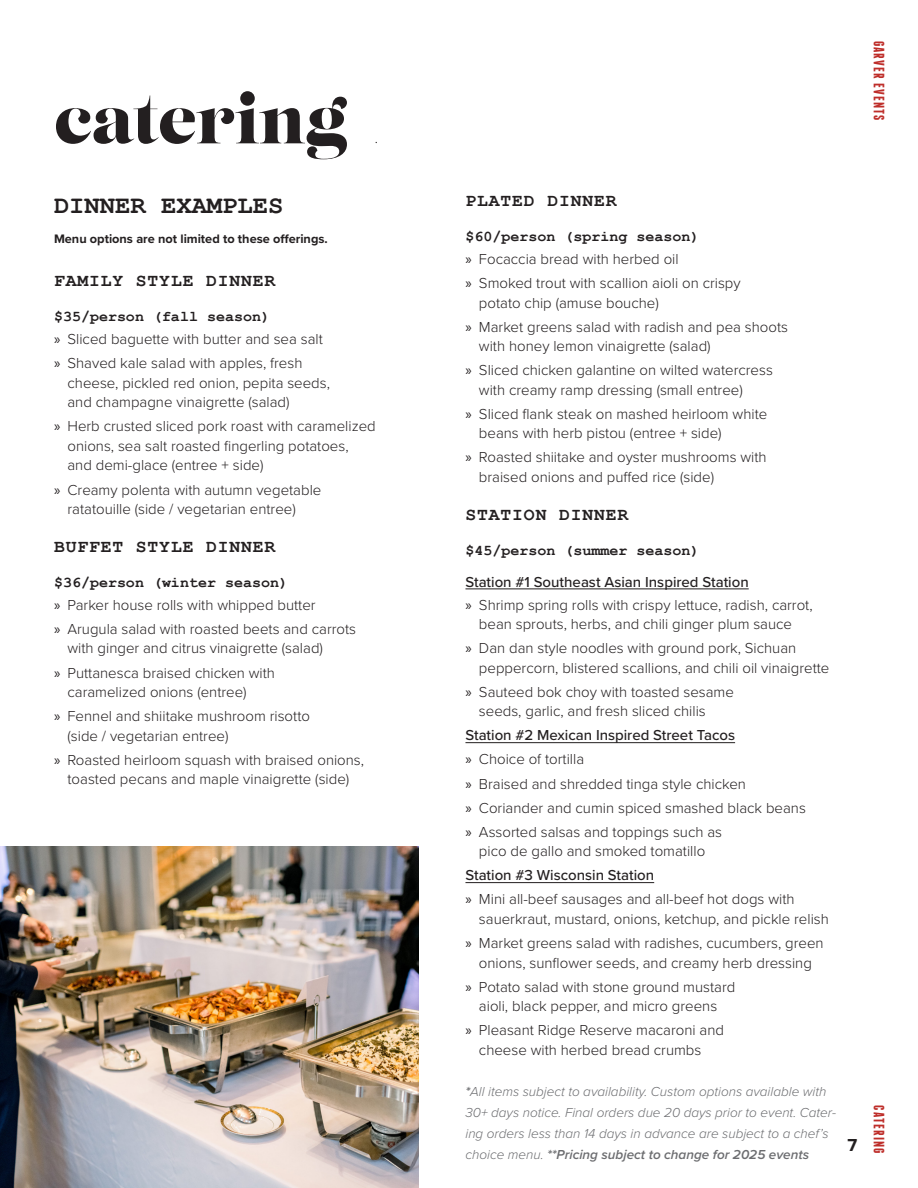
<style>
.page{position:relative;width:918px;height:1188px;background:#fff}
.page>*{position:absolute;margin:0;border:0;box-sizing:border-box;transform-origin:0 0}
.t1{font:66px "Lust";color:#231f20}
.t2{font:700 25.5px "Courier New";color:#231f20}
.subhead{font:700 18px "Courier New";letter-spacing:.05em;color:#231f20}
.body_copy{font:700 18px "Proxima Nova";color:#231f20}
.t3{font:300 15px/19.5px "Proxima Nova";color:#231f20}
.menu_item{font:700 15px "Courier New";color:#231f20}
.item_description_list{font:500 15px "Proxima Nova";color:#231f20}
.menu_item-2{font:500 15px "Proxima Nova";color:#231f20}
.t4{font:700 15px "Franchise";letter-spacing:.075em;color:#be2e2a}
.t5{font:italic 300 13.5px/21px "Proxima Nova";color:#6c6d70}
.body_copy-2{font:700 12.75px "Proxima Nova";color:#231f20}
.s1{font-family:"Myriad Pro";font-weight:400}
.s2{font-weight:600}
</style>
<div class="page">
<hr style="left:465px;top:588px;width:284px;height:1px;background:#231f20">
<hr style="left:465px;top:742px;width:270px;height:1px;background:#231f20">
<hr style="left:465px;top:882px;width:189px;height:1px;background:#231f20">
<img style="left:0;top:846px;width:418px;height:342px">
<p class="t1" style="left:54px;top:78px;width:296px">catering</p>
<p class="t2" style="left:54px;top:190px;width:231px">DINNER EXAMPLES</p>
<p class="body_copy-2" style="left:54px;top:229px;width:275px">Menu options are not limited to these offerings.</p>
<p class="t3" style="left:375px;top:128px;width:5px">.</p>
<p class="subhead" style="left:54px;top:269px;width:223px">FAMILY STYLE DINNER</p>
<p class="menu_item" style="left:54px;top:307px;width:218px">$35/person (fall season)</p>
<p class="t3" style="left:54px;top:329px;width:270px"><span class="s1">»</span> Sliced baguette with butter and sea salt</p>
<p class="t3" style="left:68px;top:353px;width:264px;text-indent:-14px"><span class="s1">»</span> Shaved kale salad with apples, fresh cheese, pickled red onion, pepita seeds, and champagne vinaigrette (salad)</p>
<p class="t3" style="left:68px;top:416px;width:310px;text-indent:-14px"><span class="s1">»</span> Herb crusted sliced pork roast with caramelized onions, sea salt roasted fingerling potatoes, and demi-glace (entree + side)</p>
<p class="t3" style="left:68px;top:479px;width:255px;text-indent:-14px"><span class="s1">»</span> Creamy polenta with autumn vegetable ratatouille (side / vegetarian entree)</p>
<p class="subhead" style="left:54px;top:535px;width:223px">BUFFET STYLE DINNER</p>
<p class="menu_item" style="left:54px;top:573px;width:236px">$36/person (winter season)</p>
<p class="t3" style="left:54px;top:594px;width:263px"><span class="s1">»</span> Parker house rolls with whipped butter</p>
<p class="t3" style="left:68px;top:618px;width:290px;text-indent:-14px"><span class="s1">»</span> Arugula salad with roasted beets and carrots with ginger and citrus vinaigrette (salad)</p>
<p class="t3" style="left:68px;top:662px;width:209px;text-indent:-14px"><span class="s1">»</span> Puttanesca braised chicken with caramelized onions (entree)</p>
<p class="t3" style="left:68px;top:706px;width:244px;text-indent:-14px"><span class="s1">»</span> Fennel and shiitake mushroom risotto (side / vegetarian entree)</p>
<p class="t3" style="left:54px;top:749px;width:312px;text-align:center"><span class="s1">»</span> Roasted heirloom squash with braised onions, toasted pecans and maple vinaigrette (side)</p>
<p class="t4" style="left:886px;top:40px;width:82px;rotate:90deg">GARVER EVENTS</p>
<p class="subhead" style="left:465px;top:189px;width:153px">PLATED DINNER</p>
<p class="menu_item" style="left:465px;top:227px;width:236px">$60/person (spring season)</p>
<p class="t3" style="left:465px;top:248px;width:215px"><span class="s1">»</span> Focaccia bread with herbed oil</p>
<p class="t3" style="left:479px;top:273px;width:263px;text-indent:-14px"><span class="s1">»</span> Smoked trout with scallion aioli on crispy potato chip (amuse bouche)</p>
<p class="t3" style="left:479px;top:316px;width:311px;text-indent:-14px"><span class="s1">»</span> Market greens salad with radish and pea shoots with honey lemon vinaigrette (salad)</p>
<p class="t3" style="left:479px;top:360px;width:295px;text-indent:-14px"><span class="s1">»</span> Sliced chicken galantine on wilted watercress with creamy ramp dressing (small entree)</p>
<p class="t3" style="left:479px;top:403px;width:290px;text-indent:-14px"><span class="s1">»</span> Sliced flank steak on mashed heirloom white beans with herb pistou (entree + side)</p>
<p class="t3" style="left:479px;top:447px;width:289px;text-indent:-14px"><span class="s1">»</span> Roasted shiitake and oyster mushrooms with braised onions and puffed rice (side)</p>
<p class="subhead" style="left:465px;top:503px;width:164px">STATION DINNER</p>
<p class="menu_item" style="left:465px;top:541px;width:236px">$45/person (summer season)</p>
<p class="menu_item-2" style="left:465px;top:570px;width:285px">Station #1 Southeast Asian Inspired Station</p>
<p class="t3" style="left:465px;top:594px;width:349px;text-align:center"><span class="s1">»</span> Shrimp spring rolls with crispy lettuce, radish, carrot, bean sprouts, herbs, and chili ginger plum sauce</p>
<p class="t3" style="left:479px;top:638px;width:352px;text-indent:-14px"><span class="s1">»</span> Dan dan style noodles with ground pork, Sichuan peppercorn, blistered scallions, and chili oil vinaigrette</p>
<p class="t3" style="left:479px;top:681px;width:256px;text-indent:-14px"><span class="s1">»</span> Sauteed bok choy with toasted sesame seeds, garlic, and fresh sliced chilis</p>
<p class="item_description_list" style="left:465px;top:724px;width:271px">Station #2 Mexican Inspired Street Tacos</p>
<p class="t3" style="left:465px;top:749px;width:120px"><span class="s1">»</span> Choice of tortilla</p>
<p class="t3" style="left:465px;top:773px;width:282px"><span class="s1">»</span> Braised and shredded tinga style chicken</p>
<p class="t3" style="left:465px;top:797px;width:342px"><span class="s1">»</span> Coriander and cumin spiced smashed black beans</p>
<p class="t3" style="left:465px;top:821px;width:258px;text-align:center"><span class="s1">»</span> Assorted salsas and toppings such as pico de gallo and smoked tomatillo</p>
<p class="item_description_list" style="left:465px;top:864px;width:190px">Station #3 Wisconsin Station</p>
<p class="t3" style="left:479px;top:889px;width:351px;text-indent:-14px"><span class="s1">»</span> Mini all-beef sausages and all-beef hot dogs with sauerkraut, mustard, onions, ketchup, and pickle relish</p>
<p class="t3" style="left:465px;top:932px;width:360px;text-align:center"><span class="s1">»</span> Market greens salad with radishes, cucumbers, green onions, sunflower seeds, and creamy herb dressing</p>
<p class="t3" style="left:465px;top:976px;width:271px;text-align:center"><span class="s1">»</span> Potato salad with stone ground mustard aioli, black pepper, and micro greens</p>
<p class="t3" style="left:479px;top:1020px;width:247px;text-indent:-14px"><span class="s1">»</span> Pleasant Ridge Reserve macaroni and cheese with herbed bread crumbs</p>
<p class="t5" style="left:465px;top:1081px;width:372px"><span class="s2">*</span>All items subject to availability. Custom options available with 30+ days notice. Final orders due 20 days prior to event. Cater&shy;ing orders less than 14 days in advance are subject to a chef’s choice menu. <span class="s2">**Pricing subject to change for 2025 events</span></p>
<p class="body_copy" style="left:847px;top:1132px;width:11px">7</p>
<p class="t4" style="left:886px;top:1105px;width:50px;rotate:90deg">CATERING</p>
</div>
